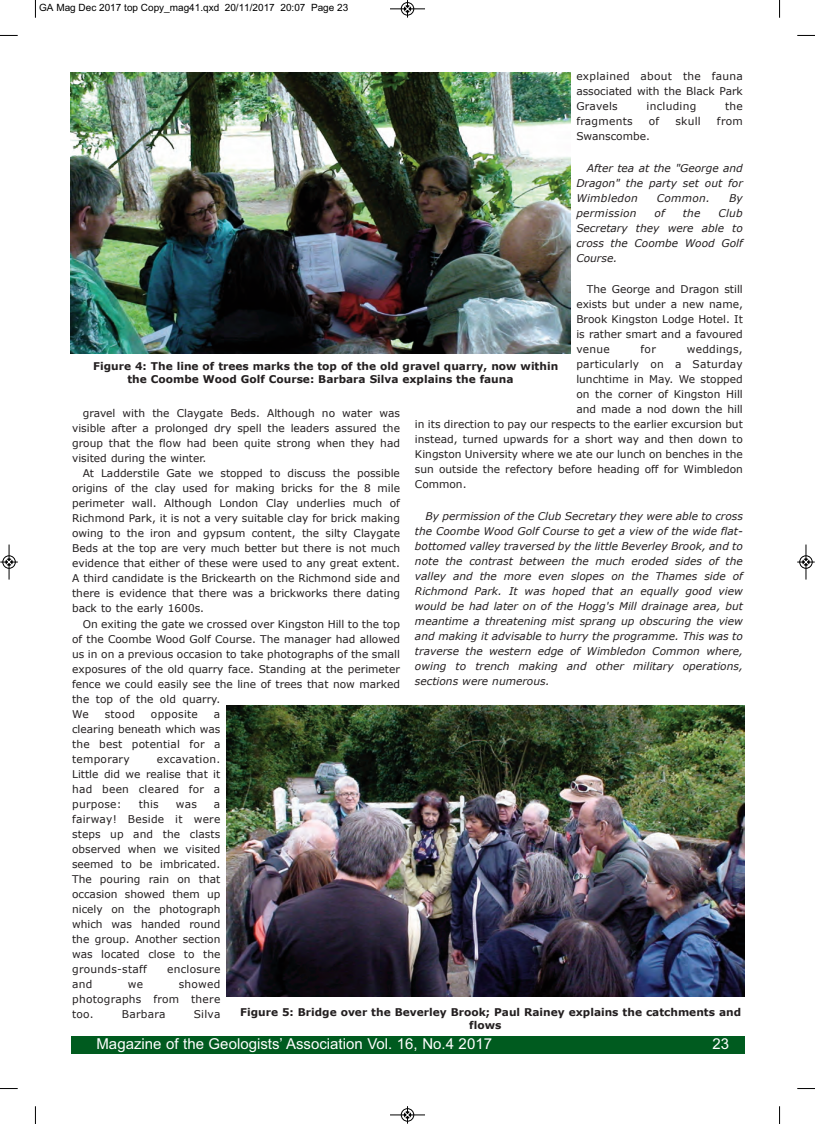
<style>
.page{position:relative;width:815px;height:1124px;background:#fff}
.page>*{position:absolute;margin:0;border:0;box-sizing:border-box;transform-origin:0 0}
.t1{font:15px "Arial";color:#fff}
.t2{font:10.62px/15px "Verdana";color:#231f20;text-align:justify}
.t3{font:italic 10.62px/15px "Verdana";color:#231f20;text-align:justify}
.t4{font:700 10.62px/12.5px "Verdana";color:#231f20}
.t5{font:10.62px "Verdana";letter-spacing:.025em;color:#231f20}
.t6{font:italic 10.62px "Verdana";letter-spacing:.025em;color:#231f20}
.t7{font:10px "Arial";color:#000}
</style>
<div class="page">
<img style="left:71px;top:73px;width:499px;height:281px">
<img style="left:227px;top:705px;width:517px;height:291px">
<div style="left:71px;top:1035px;width:673px;height:18px;background:#005b1f"></div>
<svg style="left:35px;top:0;width:1px;height:18px"></svg>
<svg style="left:0;top:35px;width:18px;height:1px"></svg>
<svg style="left:779px;top:0;width:1px;height:18px"></svg>
<svg style="left:797px;top:35px;width:18px;height:1px"></svg>
<svg style="left:35px;top:1106px;width:1px;height:17px"></svg>
<svg style="left:0;top:1088px;width:18px;height:1px"></svg>
<svg style="left:779px;top:1106px;width:1px;height:17px"></svg>
<svg style="left:797px;top:1088px;width:18px;height:1px"></svg>
<div style="left:401px;top:2px;width:13px;height:14px;border:1px solid #fff;border-radius:50%"></div>
<hr style="left:390px;top:9px;width:35px;height:1px;background:#000">
<div style="left:401px;top:2px;width:13px;height:13px;border:1px solid #000;border-radius:50%"></div>
<svg style="left:404px;top:0;width:7px;height:18px"></svg>
<hr style="left:390px;top:1114px;width:35px;height:1px;background:#000">
<div style="left:401px;top:1108px;width:13px;height:13px;border:1px solid #000;border-radius:50%"></div>
<svg style="left:404px;top:1106px;width:7px;height:17px"></svg>
<div style="left:2px;top:555px;width:14px;height:13px;border:1px solid #fff;border-radius:50%"></div>
<hr style="left:9px;top:544px;width:1px;height:35px;background:#000">
<div style="left:3px;top:555px;width:12px;height:13px;border:1px solid #000;border-radius:50%"></div>
<svg style="left:0;top:558px;width:18px;height:7px"></svg>
<div style="left:799px;top:555px;width:14px;height:13px;border:1px solid #fff;border-radius:50%"></div>
<hr style="left:806px;top:544px;width:1px;height:35px;background:#000">
<div style="left:800px;top:555px;width:12px;height:13px;border:1px solid #000;border-radius:50%"></div>
<svg style="left:797px;top:558px;width:18px;height:7px"></svg>
<p class="t7" style="left:39px;top:2px;width:311px">GA Mag Dec 2017 top Copy_mag41.qxd 20/11/2017 20:07 Page 23</p>
<p class="t2" style="left:576px;top:69px;width:168px">explained about the fauna associated with the Black Park Gravels</p>
<p class="t5" style="left:646px;top:100px;width:51px">including</p>
<p class="t2" style="left:725px;top:99px;width:19px">the</p>
<p class="t5" style="left:576px;top:115px;width:58px">fragments</p>
<p class="t2" style="left:649px;top:114px;width:12px">of</p>
<p class="t2" style="left:675px;top:114px;width:27px">skull</p>
<p class="t2" style="left:717px;top:114px;width:27px">from</p>
<p class="t2" style="left:576px;top:129px;width:75px">Swanscombe.</p>
<p class="t3" style="left:576px;top:160px;width:168px;text-indent:11px">After tea at the "George and Dragon" the party set out for Wimbledon</p>
<p class="t3" style="left:657px;top:190px;width:55px">Common.</p>
<p class="t3" style="left:729px;top:190px;width:15px">By</p>
<p class="t6" style="left:576px;top:206px;width:62px">permission</p>
<p class="t3" style="left:654px;top:205px;width:12px">of</p>
<p class="t3" style="left:683px;top:205px;width:19px">the</p>
<p class="t3" style="left:576px;top:205px;width:168px;text-indent:142px">Club Secretary they were able to cross the Coombe Wood Golf Course.</p>
<p class="t2" style="left:576px;top:281px;width:168px;text-indent:11px">The George and Dragon still exists but under a new name, Brook Kingston Lodge Hotel. It is rather smart and a favoured venue</p>
<p class="t2" style="left:641px;top:341px;width:17px">for</p>
<p class="t5" style="left:687px;top:342px;width:58px">weddings,</p>
<p class="t5" style="left:576px;top:357px;width:168px">particularly on a Saturday</p>
<p class="t2" style="left:576px;top:371px;width:168px">lunchtime in May. We stopped</p>
<p class="t2" style="left:576px;top:386px;width:168px">on the corner of Kingston Hill</p>
<p class="t2" style="left:576px;top:401px;width:168px">and made a nod down the hill</p>
<p class="t2" style="left:415px;top:416px;width:329px">in its direction to pay our respects to the earlier excursion but</p>
<p class="t2" style="left:415px;top:431px;width:329px">instead, turned upwards for a short way and then down to</p>
<p class="t2" style="left:415px;top:446px;width:329px">Kingston University where we ate our lunch on benches in the</p>
<p class="t2" style="left:415px;top:461px;width:329px">sun outside the refectory before heading off for Wimbledon</p>
<p class="t2" style="left:415px;top:476px;width:53px">Common.</p>
<p class="t3" style="left:415px;top:507px;width:329px;text-indent:11px">By permission of the Club Secretary they were able to cross the Coombe Wood Golf Course to get a view of the wide flat&shy;bottomed valley traversed by the little Beverley Brook, and to note the contrast between the much eroded sides of the valley and the more even slopes on the Thames side of Richmond Park. It was hoped that an equally good view would be had later on of the Hogg's Mill drainage area, but meantime a threatening mist sprang up obscuring the view and making it advisable to hurry the programme. This was to traverse the western edge of Wimbledon Common where, owing to trench making and other military operations, sections were numerous.</p>
<p class="t4" style="left:127px;top:360px;width:432px;text-indent:-34px">Figure 4: The line of trees marks the top of the old gravel quarry, now within the Coombe Wood Golf Course: Barbara Silva explains the fauna</p>
<p class="t2" style="left:72px;top:405px;width:329px;text-indent:11px">gravel with the Claygate Beds. Although no water was visible after a prolonged dry spell the leaders assured the group that the flow had been quite strong when they had visited during the winter.</p>
<p class="t2" style="left:72px;top:465px;width:329px;text-indent:11px">At Ladderstile Gate we stopped to discuss the possible origins of the clay used for making bricks for the 8 mile perimeter wall. Although London Clay underlies much of Richmond Park, it is not a very suitable clay for brick making owing to the iron and gypsum content, the silty Claygate Beds at the top are very much better but there is not much evidence that either of these were used to any great extent.<br>A third candidate is the Brickearth on the Richmond side and there is evidence that there was a brickworks there dating back to the early 1600s.</p>
<p class="t2" style="left:72px;top:616px;width:329px;text-align:left;text-indent:11px">On exiting the gate we crossed over Kingston Hill to the top of the Coombe Wood Golf Course. The manager had allowed us in on a previous occasion to take photographs of the small exposures of the old quarry face. Standing at the perimeter fence we could easily see the line of trees that now marked the top of the old quarry.<br>We</p>
<p class="t2" style="left:105px;top:706px;width:32px">stood</p>
<p class="t5" style="left:151px;top:707px;width:48px">opposite</p>
<p class="t2" style="left:72px;top:706px;width:150px;text-indent:142px">a clearing beneath which was the best potential for a temporary</p>
<p class="t2" style="left:72px;top:751px;width:150px;text-indent:85px">excavation.<br>Little did we realise that it had been cleared for a purpose:</p>
<p class="t2" style="left:139px;top:796px;width:22px">this</p>
<p class="t2" style="left:176px;top:796px;width:23px">was</p>
<p class="t2" style="left:72px;top:796px;width:150px;text-indent:142px">a fairway! Beside it were steps up and the clasts observed when we visited seemed to be imbricated.<br>The pouring rain on that occasion showed them up nicely on the photograph which was handed round the group. Another section was located close to the grounds-staff</p>
<p class="t5" style="left:167px;top:962px;width:55px">enclosure</p>
<p class="t2" style="left:72px;top:976px;width:150px;text-indent:107px">showed photographs from there too.</p>
<p class="t2" style="left:72px;top:976px;width:22px">and</p>
<p class="t2" style="left:128px;top:976px;width:17px">we</p>
<p class="t4" style="left:469px;top:1005px;width:273px;text-indent:-229px">Figure 5: Bridge over the Beverley Brook; Paul Rainey explains the catchments and flows</p>
<h1 class="t1" style="left:96px;top:1035px;width:397px">Magazine of the Geologists’ Association Vol. 16, No.4 2017</h1>
<h1 class="t1" style="left:712px;top:1035px;width:18px">23</h1>
<p class="t5" style="left:122px;top:1007px;width:45px">Barbara</p>
<p class="t2" style="left:194px;top:1006px;width:28px">Silva</p>
</div>
